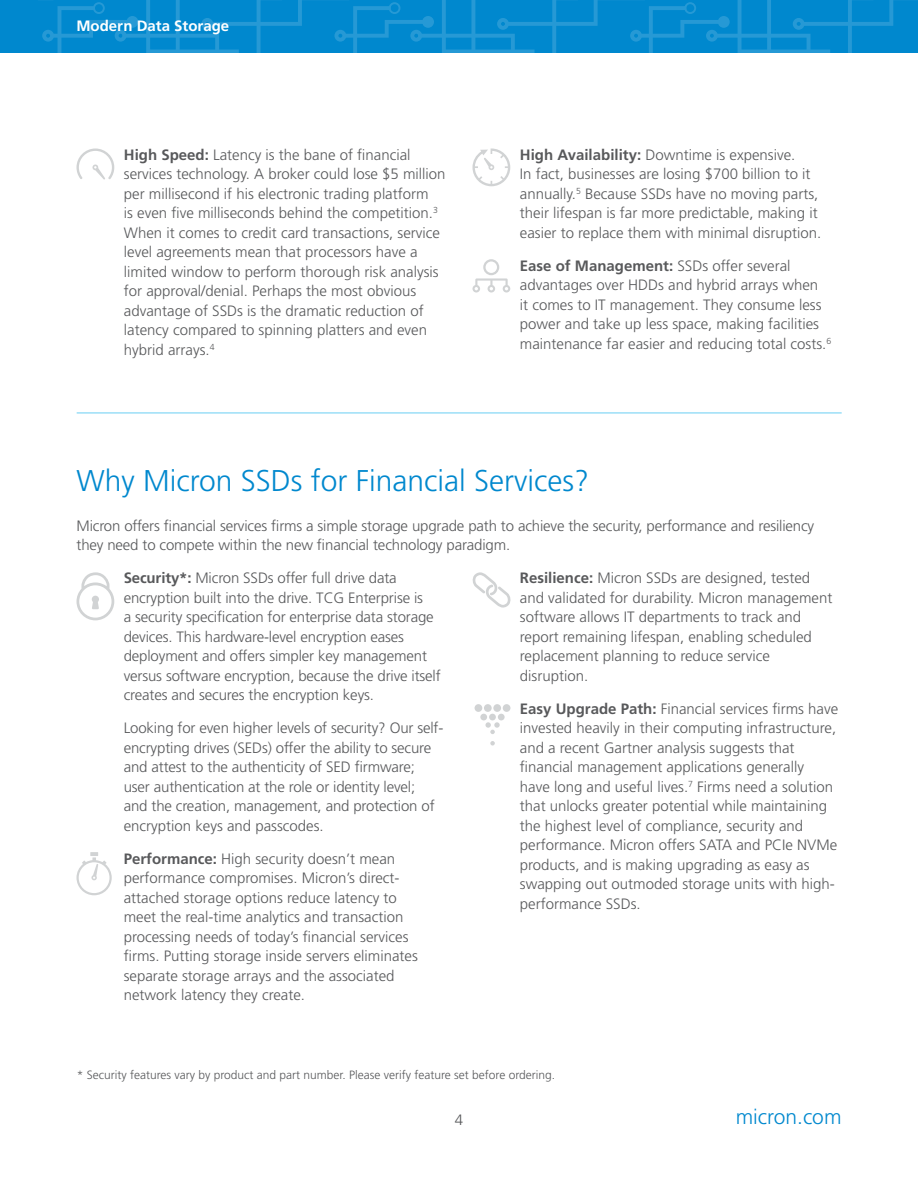
<style>
.page{position:relative;width:918px;height:1188px;background:#fff}
.page>*{position:absolute;margin:0;border:0;box-sizing:border-box;transform-origin:0 0}
.t1{font:300 30px "Frutiger LT Std";color:#0088ce}
.t2{font:300 21px "Frutiger LT Std";color:#0088ce}
.t3{font:300 15px/19.5px "Frutiger LT Std";color:#58595b}
.t4{font:700 15px "Frutiger LT Std";color:#fff}
.t5{font:300 12px "Frutiger LT Std";color:#58595b}
.s1{font-weight:700}
</style>
<div class="page">
<div style="left:0;top:0;width:918px;height:52px;background:#0088ce"></div>
<svg style="left:42px;top:0;width:852px;height:52px"></svg>
<svg style="left:76px;top:149px;width:38px;height:31px"></svg>
<svg style="left:77px;top:572px;width:37px;height:48px"></svg>
<svg style="left:472px;top:259px;width:38px;height:34px"></svg>
<svg style="left:472px;top:148px;width:38px;height:38px"></svg>
<svg style="left:77px;top:852px;width:35px;height:43px"></svg>
<svg style="left:472px;top:572px;width:39px;height:36px"></svg>
<div style="left:475px;top:704px;width:7px;height:8px;background:#d1d3d4;border-radius:50%"></div>
<div style="left:484px;top:704px;width:8px;height:8px;background:#d1d3d4;border-radius:50%"></div>
<div style="left:493px;top:704px;width:8px;height:8px;background:#d1d3d4;border-radius:50%"></div>
<div style="left:503px;top:704px;width:7px;height:8px;background:#d1d3d4;border-radius:50%"></div>
<div style="left:480px;top:714px;width:7px;height:6px;background:#d1d3d4;border-radius:50%"></div>
<div style="left:489px;top:714px;width:7px;height:6px;background:#d1d3d4;border-radius:50%"></div>
<div style="left:498px;top:714px;width:7px;height:6px;background:#d1d3d4;border-radius:50%"></div>
<svg style="left:490px;top:741px;width:5px;height:5px"></svg>
<svg style="left:485px;top:722px;width:15px;height:12px"></svg>
<hr style="left:77px;top:413px;width:765px;height:1px;background:#68cef3">
<p class="t4" style="left:76px;top:17px;width:154px">Modern Data Storage</p>
<p class="t3" style="left:124px;top:145px;width:323px"><span class="s1">High Speed:</span> Latency is the bane of financial services technology. A broker could lose $5 million per millisecond if his electronic trading platform<br>is even five milliseconds behind the competition.<sup>3<br></sup>When it comes to credit card transactions, service level agreements mean that processors have a limited window to perform thorough risk analysis for approval/denial. Perhaps the most obvious advantage of SSDs is the dramatic reduction of latency compared to spinning platters and even hybrid arrays.<sup>4</sup></p>
<p class="t3" style="left:520px;top:145px;width:303px"><span class="s1">High Availability:</span> Downtime is expensive.<br>In fact, businesses are losing $700 billion to it annually.<sup>5</sup> Because SSDs have no moving parts, their lifespan is far more predictable, making it easier to replace them with minimal disruption.</p>
<p class="t3" style="left:520px;top:256px;width:313px"><span class="s1">Ease of Management:</span> SSDs offer several advantages over HDDs and hybrid arrays when<br>it comes to IT management. They consume less power and take up less space, making facilities maintenance far easier and reducing total costs.<sup>6</sup></p>
<h1 class="t1" style="left:76px;top:463px;width:514px">Why Micron SSDs for Financial Services?</h1>
<p class="t3" style="left:76px;top:516px;width:739px">Micron offers financial services firms a simple storage upgrade path to achieve the security, performance and resiliency they need to compete within the new financial technology paradigm.</p>
<p class="t3" style="left:124px;top:568px;width:319px"><span class="s1">Security*:</span> Micron SSDs offer full drive data encryption built into the drive. TCG Enterprise is<br>a security specification for enterprise data storage devices. This hardware-level encryption eases deployment and offers simpler key management versus software encryption, because the drive itself creates and secures the encryption keys.</p>
<p class="t3" style="left:124px;top:718px;width:321px">Looking for even higher levels of security? Our self&shy;encrypting drives (SEDs) offer the ability to secure and attest to the authenticity of SED firmware; user authentication at the role or identity level;<br>and the creation, management, and protection of encryption keys and passcodes.</p>
<p class="t3" style="left:124px;top:849px;width:296px"><span class="s1">Performance:</span> High security doesn’t mean performance compromises. Micron’s direct&shy;attached storage options reduce latency to meet the real-time analytics and transaction processing needs of today’s financial services firms. Putting storage inside servers eliminates separate storage arrays and the associated network latency they create.</p>
<p class="t3" style="left:520px;top:568px;width:314px"><span class="s1">Resilience:</span> Micron SSDs are designed, tested and validated for durability. Micron management software allows IT departments to track and report remaining lifespan, enabling scheduled replacement planning to reduce service disruption.</p>
<p class="t3" style="left:520px;top:699px;width:320px"><span class="s1">Easy Upgrade Path:</span> Financial services firms have invested heavily in their computing infrastructure, and a recent Gartner analysis suggests that financial management applications generally<br>have long and useful lives.<sup>7</sup> Firms need a solution that unlocks greater potential while maintaining the highest level of compliance, security and performance. Micron offers SATA and PCIe NVMe products, and is making upgrading as easy as swapping out outmoded storage units with high&shy;performance SSDs.</p>
<p class="t5" style="left:77px;top:1068px;width:480px">* Security features vary by product and part number. Please verify feature set before ordering.</p>
<p class="t3" style="left:455px;top:1110px;width:10px">4</p>
<h2 class="t2" style="left:736px;top:1105px;width:107px">micron.com</h2>
</div>
